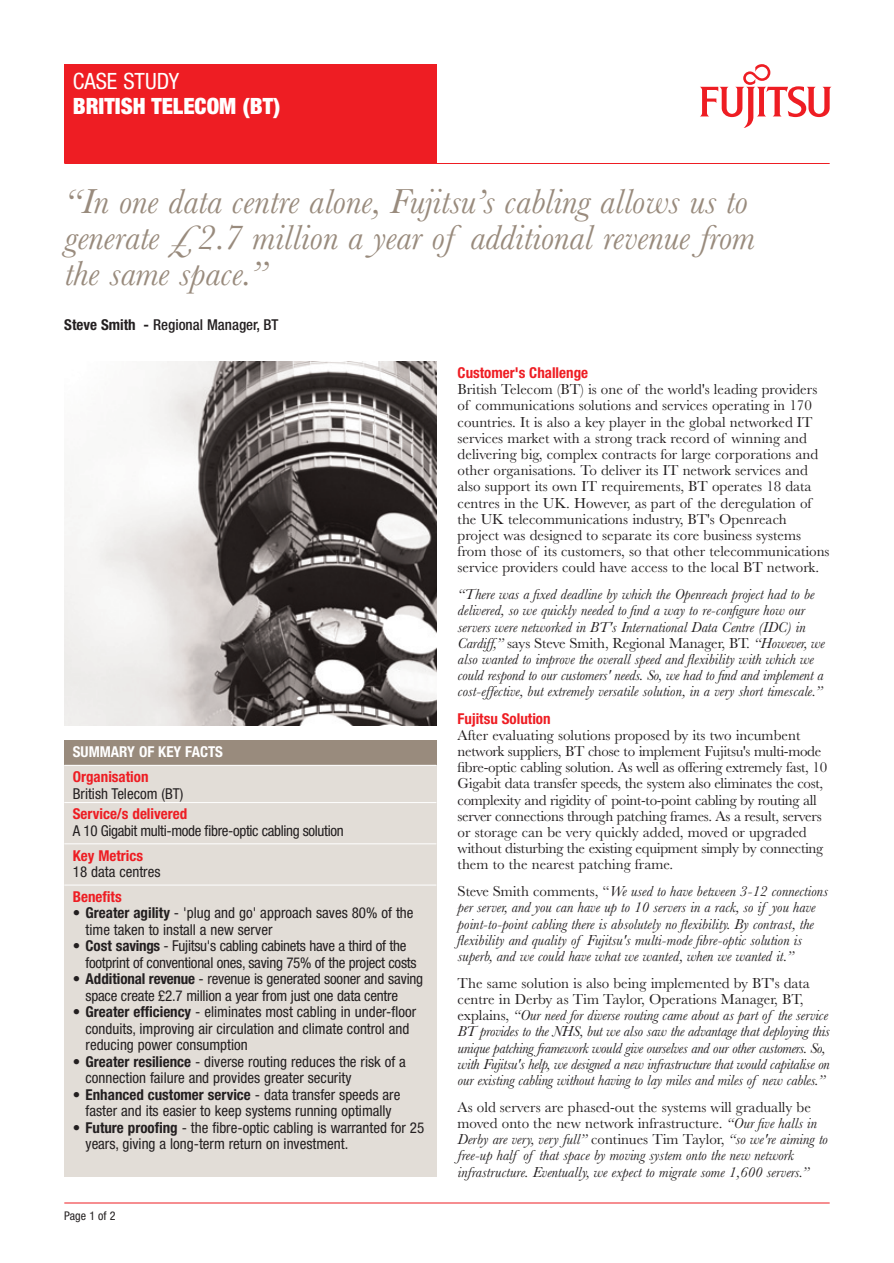
<style>
.page{position:relative;width:894px;height:1263px;background:#fff}
.page>*{position:absolute;margin:0;border:0;box-sizing:border-box;transform-origin:0 0}
.t1{font:italic 36px/36px "Baskerville";color:#998b7d}
.t2{font:900 condensed 22.5px "Helvetica Neue";color:#fff}
.t3{font:condensed 22.5px "Helvetica Neue";color:#fff}
.t4{font:italic 15px/16.2px "Baskerville";color:#231f20}
.t5{font:condensed 15px/16.5px "Helvetica Neue";color:#231f20}
.t6{font:15px/16.2px "Baskerville";color:#231f20}
.t7{font:15px/16.2px "Baskerville";letter-spacing:-.02em;color:#231f20}
.t8{font:condensed 15px/16.5px "Helvetica Neue";letter-spacing:-.02em;color:#231f20}
.t9{font:700 condensed 15px "Helvetica Neue";color:#ee1d23}
.t10{font:condensed 15px "Helvetica Neue";letter-spacing:-.025em;color:#231f20}
.t11{font:500 condensed 15px "Helvetica Neue";color:#231f20}
.t12{font:700 condensed 15px "Helvetica Neue";color:#fff}
.t13{font:condensed 12px "Helvetica Neue";color:#231f20}
.s1{font-weight:700}
.s2{font-style:normal}
</style>
<div class="page">
<div style="left:64px;top:758px;width:372px;height:419px;background:#e2ddd7"></div>
<div style="left:64px;top:740px;width:372px;height:25px;background:#998b7d"></div>
<hr style="left:64px;top:765px;width:372px;height:1px;background:#fff">
<hr style="left:64px;top:802px;width:372px;height:1px;background:#fff">
<hr style="left:64px;top:843px;width:372px;height:1px;background:#fff">
<hr style="left:64px;top:885px;width:372px;height:1px;background:#fff">
<hr style="left:64px;top:1203px;width:766px;height:1px;background:#ee1d23">
<div style="left:64px;top:64px;width:372px;height:100px;background:#ee1d23"></div>
<hr style="left:64px;top:163px;width:766px;height:1px;background:#ee1d23">
<svg style="left:700px;top:64px;width:132px;height:64px"></svg>
<img style="left:64px;top:362px;width:372px;height:363px">
<h2 class="t3" style="left:73px;top:73px;width:108px">CASE STUDY</h2>
<h2 class="t2" style="left:73px;top:98px;width:209px">BRITISH TELECOM (BT)</h2>
<h1 class="t1" style="left:64px;top:186px;width:692px">“In one data centre alone, Fujitsu’s cabling allows us to generate £2.7 million a year of additional revenue from the same space.”</h1>
<p class="t11" style="left:64px;top:319px;width:216px"><span class="s1">Steve Smith -</span> Regional Manager, BT</p>
<p class="t9" style="left:458px;top:367px;width:132px">Customer's Challenge</p>
<p class="t6" style="left:458px;top:383px;width:374px">British Telecom (BT) is one of the world's leading providers of communications solutions and services operating in 170 countries. It is also a key player in the global networked IT services market with a strong track record of winning and delivering big, complex contracts for large corporations and other organisations. To deliver its IT network services and also support its own IT requirements, BT operates 18 data centres in the UK. However, as part of the deregulation of the UK telecommunications industry, BT's Openreach project was designed to separate its core business systems from those of its customers, so that other telecommunications service providers could have access to the local BT network.</p>
<p class="t4" style="left:458px;top:587px;width:368px">“There was a fixed deadline by which the Openreach project had to be delivered, so we quickly needed to find a way to re-configure how our servers were networked in BT's International Data Centre (IDC) in Cardiff,” <span class="s2">says Steve Smith, Regional Manager, BT.</span> “However, we also wanted to improve the overall speed and flexibility with which we could respond to our customers' needs. So, we had to find and implement a cost-effective, but extremely versatile solution, in a very short timescale.”</p>
<p class="t9" style="left:458px;top:713px;width:95px">Fujitsu Solution</p>
<p class="t7" style="left:458px;top:728px;width:371px">After evaluating solutions proposed by its two incumbent network suppliers, BT chose to implement Fujitsu's multi-mode fibre-optic cabling solution. As well as offering extremely fast, 10<br>Gigabit data transfer speeds, the system also eliminates the cost, complexity and rigidity of point-to-point cabling by routing all server connections through patching frames. As a result, servers or storage can be very quickly added, moved or upgraded without disturbing the existing equipment simply by connecting them to the nearest patching frame.</p>
<p class="t4" style="left:458px;top:884px;width:372px"><span class="s2">Steve Smith comments, “</span>We used to have between 3-12 connections per server, and you can have up to 10 servers in a rack, so if you have point-to-point cabling there is absolutely no flexibility. By contrast, the flexibility and quality of Fujitsu's multi-mode fibre-optic solution is superb, and we could have what we wanted, when we wanted it.”</p>
<p class="t4" style="left:458px;top:976px;width:374px"><span class="s2">The same solution is also being implemented by BT's data centre in Derby as Tim Taylor, Operations Manager, BT, explains,</span> “Our need for diverse routing came about as part of the service BT provides to the NHS, but we also saw the advantage that deploying this unique patching framework would give ourselves and our other customers. So, with Fujitsu's help, we designed a new infrastructure that would capitalise on our existing cabling without having to lay miles and miles of new cables.”</p>
<p class="t4" style="left:458px;top:1100px;width:372px"><span class="s2">As old servers are phased-out the systems will gradually be moved onto the new network infrastructure.</span> “Our five halls in Derby are very, very full” <span class="s2">continues Tim Taylor,</span> “so we're aiming to free-up half of that space by moving system onto the new network infrastructure. Eventually, we expect to migrate some 1,600 servers.”</p>
<p class="t12" style="left:73px;top:747px;width:152px">SUMMARY OF KEY FACTS</p>
<p class="t9" style="left:73px;top:771px;width:77px">Organisation</p>
<p class="t5" style="left:73px;top:786px;width:112px">British Telecom (BT)</p>
<p class="t9" style="left:73px;top:809px;width:116px">Service/s delivered</p>
<p class="t10" style="left:73px;top:825px;width:272px">A 10 Gigabit multi-mode fibre-optic cabling solution</p>
<p class="t9" style="left:73px;top:850px;width:72px">Key Metrics</p>
<p class="t5" style="left:73px;top:865px;width:89px">18 data centres</p>
<p class="t9" style="left:73px;top:891px;width:50px">Benefits</p>
<p class="t5" style="left:86px;top:906px;width:329px;text-indent:-13px">• <span class="s1">Greater agility</span> - 'plug and go' approach saves 80% of the time taken to install a new server</p>
<p class="t8" style="left:86px;top:939px;width:332px;text-indent:-13px">• <span class="s1">Cost savings</span> - Fujitsu's cabling cabinets have a third of the footprint of conventional ones, saving 75% of the project costs</p>
<p class="t5" style="left:86px;top:972px;width:339px;text-indent:-13px">• <span class="s1">Additional revenue</span> - revenue is generated sooner and saving space create £2.7 million a year from just one data centre</p>
<p class="t5" style="left:86px;top:1005px;width:332px;text-indent:-13px">• <span class="s1">Greater efficiency</span> - eliminates most cabling in under-floor conduits, improving air circulation and climate control and reducing power consumption</p>
<p class="t5" style="left:86px;top:1055px;width:322px;text-indent:-13px">• <span class="s1">Greater resilience</span> - diverse routing reduces the risk of a connection failure and provides greater security</p>
<p class="t5" style="left:73px;top:1088px;width:329px;text-align:center">• <span class="s1">Enhanced customer service</span> - data transfer speeds are faster and its easier to keep systems running optimally</p>
<p class="t5" style="left:86px;top:1121px;width:340px;text-indent:-13px">• <span class="s1">Future proofing</span> - the fibre-optic cabling is warranted for 25 years, giving a long-term return on investment.</p>
<p class="t13" style="left:64px;top:1211px;width:53px">Page 1 of 2</p>
</div>
